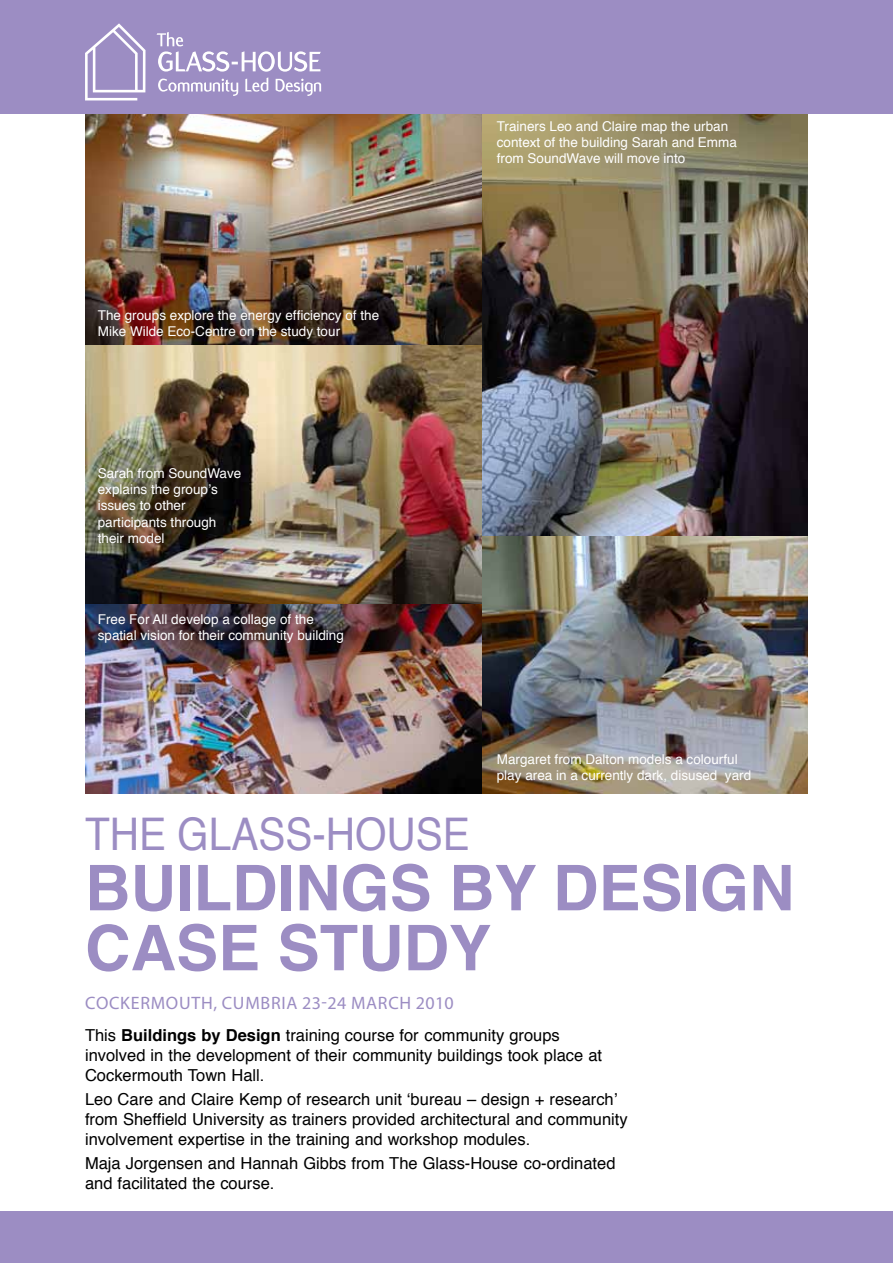
<style>
.page{position:relative;width:893px;height:1263px;background:#fff}
.page>*{position:absolute;margin:0;border:0;box-sizing:border-box;transform-origin:0 0}
.t1{font:700 63px/60px "Helvetica";color:#9c8dc3}
.t2{font:45px "Helvetica";color:#9c8dc3;scale:.9 1}
.t3{font:18px "Myriad Pro";letter-spacing:.04em;color:#9c8dc3}
.t4{font:16.5px/20px "Helvetica";color:#000}
.t5{font:13.5px/16.2px "Helvetica";color:#fff}
.s1{font-weight:700}
</style>
<div class="page">
<img style="left:85px;top:113px;width:398px;height:233px">
<img style="left:85px;top:604px;width:398px;height:190px">
<img style="left:85px;top:346px;width:398px;height:258px">
<img style="left:483px;top:113px;width:325px;height:424px">
<div style="left:0;top:0;width:893px;height:113px;background:#9c8dc3"></div>
<svg style="left:85px;top:23px;width:61px;height:77px"></svg>
<svg style="left:157px;top:32px;width:164px;height:64px"></svg>
<img style="left:483px;top:537px;width:325px;height:257px">
<div style="left:0;top:1212px;width:893px;height:51px;background:#9c8dc3"></div>
<p class="t5" style="left:98px;top:307px;width:283px">The groups explore the energy efficiency of the<br>Mike Wilde Eco-Centre on the study tour</p>
<p class="t5" style="left:98px;top:465px;width:145px">Sarah from SoundWave explains the group’s issues to other participants through their model</p>
<p class="t5" style="left:98px;top:611px;width:248px">Free For All develop a collage of the spatial vision for their community building</p>
<p class="t5" style="left:497px;top:118px;width:242px">Trainers Leo and Claire map the urban context of the building Sarah and Emma from SoundWave will move into</p>
<p class="t5" style="left:497px;top:751px;width:256px">Margaret from Dalton models a colourful play area in a currently dark, disused yard</p>
<h2 class="t2" style="left:85px;top:800px;width:429px">The Glass-house</h2>
<h1 class="t1" style="left:85px;top:859px;width:711px">BUILDINGS BY DESIGN<br>CASE STUDY</h1>
<p class="t3" style="left:85px;top:992px;width:370px">COCKERMOUTH, CUMBRIA 23-24 MARCH 2010</p>
<p class="t4" style="left:85px;top:1026px;width:519px">This <span class="s1">BUILDINGS BY DESIGN</span> training course for community groups involved in the development of their community buildings took place at<br>Cockermouth Town Hall.</p>
<p class="t4" style="left:85px;top:1090px;width:544px">Leo Care and Claire Kemp of research unit ‘bureau – design + research’ from Sheffield University as trainers provided architectural and community involvement expertise in the training and workshop modules.</p>
<p class="t4" style="left:85px;top:1154px;width:532px">Maja Jorgensen and Hannah Gibbs from The Glass-House co-ordinated and facilitated the course.</p>
</div>
